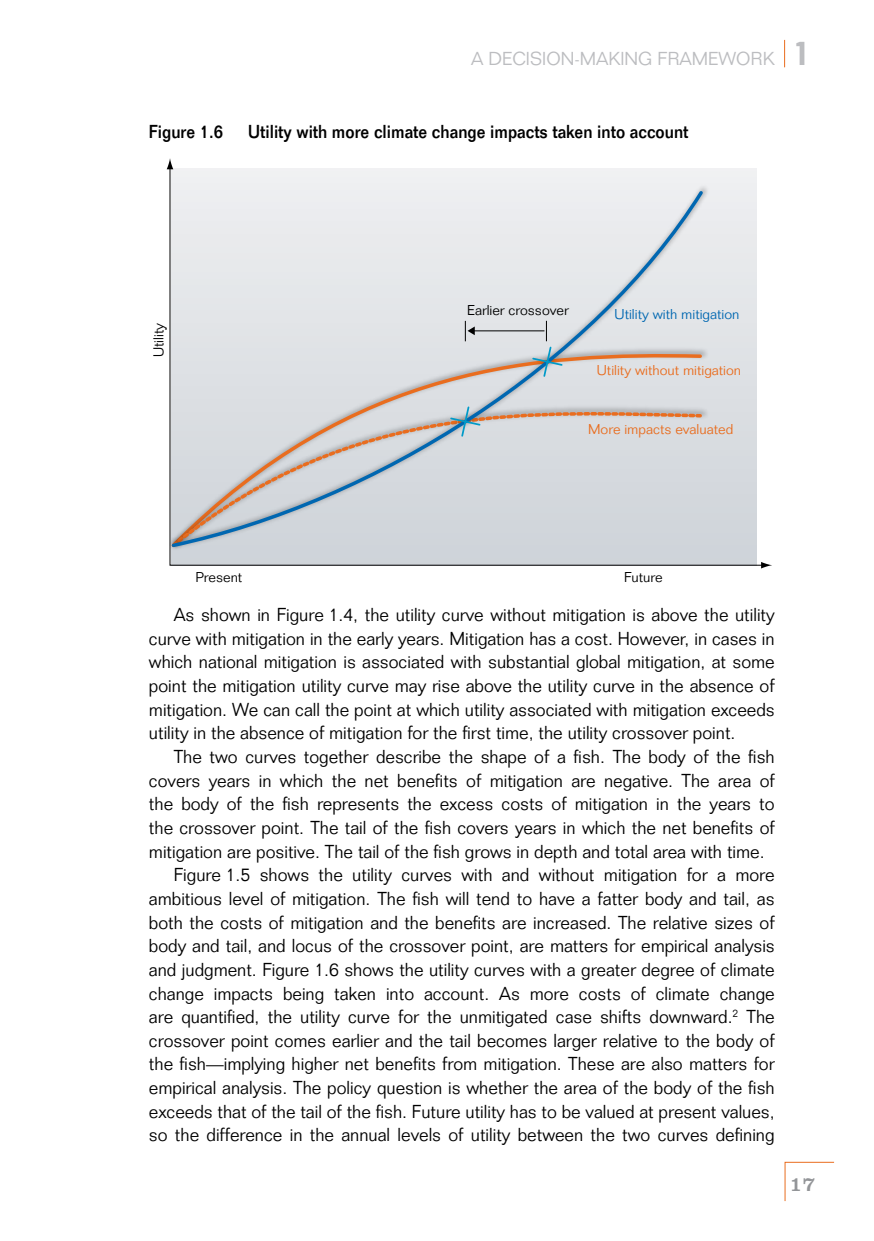
<style>
.page{position:relative;width:874px;height:1241px;background:#fff}
.page>*{position:absolute;margin:0;border:0;box-sizing:border-box;transform-origin:0 0}
.t1{font:21px "Clarendon";color:#939598}
.t2{font:300 18.38px/23.6px "Folio";color:#000;text-align:justify;scale:.96 1}
.t3{font:500 18.38px "Folio";color:#000;scale:.9 1}
.t4{font:300 18.38px "Folio";color:#bcbdc0}
.t5{font:300 14px "Folio";color:#e96d1f}
.t6{font:300 14px "Folio";color:#000}
.t7{font:300 14px "Folio";color:#0067b1}
.s1{font-weight:700;font-stretch:condensed;font-size:33.25px}
</style>
<div class="page">
<svg style="left:169px;top:168px;width:591px;height:398px;background:#dadcdf"></svg>
<svg style="left:760px;top:562px;width:11px;height:6px"></svg>
<svg style="left:167px;top:158px;width:6px;height:11px"></svg>
<svg style="left:449px;top:405px;width:32px;height:33px"></svg>
<svg style="left:464px;top:321px;width:10px;height:20px"></svg>
<svg style="left:531px;top:321px;width:32px;height:57px;background:#bac7ce"></svg>
<p class="t4" style="left:471px;top:47px;width:263px">a decision-making framewor</p>
<p class="t4" style="left:762px;top:47px;width:47px">k <span class="s1">1</span></p>
<p class="t3" style="left:149px;top:121px;width:84px">Figure 1.6</p>
<p class="t3" style="left:248px;top:121px;width:490px">Utility with more climate change impacts taken into account</p>
<p class="t6" style="left:150px;top:357px;width:36px;rotate:-90deg">Utility</p>
<p class="t6" style="left:467px;top:301px;width:103px">Earlier crossover</p>
<p class="t7" style="left:614px;top:306px;width:126px">Utility with mitigation</p>
<p class="t5" style="left:596px;top:361px;width:146px">Utility without mitigation</p>
<p class="t5" style="left:587px;top:420px;width:146px">More impacts evaluated</p>
<p class="t6" style="left:195px;top:568px;width:48px">Present</p>
<p class="t6" style="left:623px;top:568px;width:40px">Future</p>
<p class="t2" style="left:149px;top:603px;width:653px;text-indent:25px">As shown in Figure 1.4, the utility curve without mitigation is above the utility curve with mitigation in the early years. Mitigation has a cost. However, in cases in which national mitigation is associated with substantial global mitigation, at some point the mitigation utility curve may rise above the utility curve in the absence of mitigation. We can call the point at which utility associated with mitigation exceeds utility in the absence of mitigation for the first time, the utility crossover point.</p>
<p class="t2" style="left:174px;top:744px;width:627px">The two curves together describe the shape of a fish. The body of the fish</p>
<p class="t2" style="left:149px;top:768px;width:653px">covers years in which the net benefits of mitigation are negative. The area of</p>
<p class="t2" style="left:149px;top:792px;width:653px">the body of the fish represents the excess costs of mitigation in the years to</p>
<p class="t2" style="left:149px;top:815px;width:653px">the crossover point. The tail of the fish covers years in which the net benefits of</p>
<p class="t2" style="left:149px;top:839px;width:642px">mitigation are positive. The tail of the fish grows in depth and total area with time.</p>
<p class="t2" style="left:174px;top:862px;width:627px">Figure 1.5 shows the utility curves with and without mitigation for a more</p>
<p class="t2" style="left:149px;top:886px;width:653px">ambitious level of mitigation. The fish will tend to have a fatter body and tail, as</p>
<p class="t2" style="left:149px;top:910px;width:653px">both the costs of mitigation and the benefits are increased. The relative sizes of</p>
<p class="t2" style="left:149px;top:933px;width:653px">body and tail, and locus of the crossover point, are matters for empirical analysis</p>
<p class="t2" style="left:149px;top:957px;width:653px">and judgment. Figure 1.6 shows the utility curves with a greater degree of climate</p>
<p class="t2" style="left:149px;top:981px;width:653px">change impacts being taken into account. As more costs of climate change</p>
<p class="t2" style="left:149px;top:1004px;width:653px">are quantified, the utility curve for the unmitigated case shifts downward.<sup>2</sup> The</p>
<p class="t2" style="left:149px;top:1028px;width:653px">crossover point comes earlier and the tail becomes larger relative to the body of</p>
<p class="t2" style="left:149px;top:1051px;width:653px">the fish—implying higher net benefits from mitigation. These are also matters for</p>
<p class="t2" style="left:149px;top:1075px;width:653px">empirical analysis. The policy question is whether the area of the body of the fish</p>
<p class="t2" style="left:149px;top:1099px;width:653px">exceeds that of the tail of the fish. Future utility has to be valued at present values,</p>
<p class="t2" style="left:149px;top:1122px;width:652px">so the difference in the annual levels of utility between the two curves defining</p>
<p class="t1" style="left:789px;top:1171px;width:27px">17</p>
</div>
